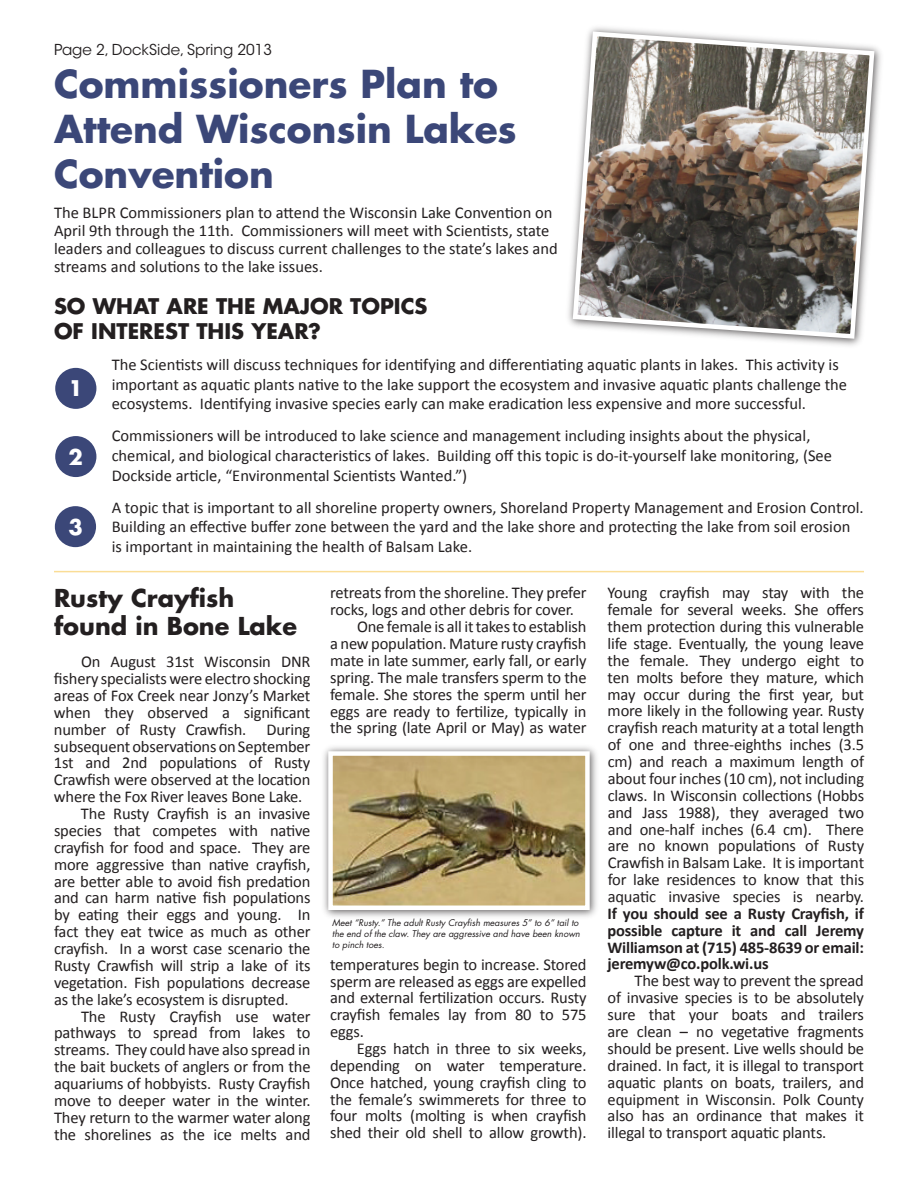
<style>
.page{position:relative;width:918px;height:1188px;background:#fff}
.page>*{position:absolute;margin:0;border:0;box-sizing:border-box;transform-origin:0 0}
.t1{font:700 37.5px/45px "Futura";color:#3b4778}
.t2{font:700 24px/28.8px "Futura";color:#231f20}
.t3{font:700 21px "Futura";color:#231f20}
.t4{font:700 21px "Futura";color:#fff}
.t5{font:16.5px/17px "Calibri";letter-spacing:-.01em;color:#231f20}
.t6{font:700 16.5px/16.8px "Calibri";letter-spacing:-.01em;color:#231f20;text-align:justify}
.t7{font:15px "ITC Avant Garde Std";color:#231f20}
.t8{font:italic 9px/10.8px "Futura";color:#231f20}
</style>
<div class="page">
<div style="left:55px;top:368px;width:41px;height:41px;background:#3b4778;border-radius:50%"></div>
<div style="left:55px;top:436px;width:41px;height:41px;background:#3b4778;border-radius:50%"></div>
<div style="left:55px;top:506px;width:41px;height:41px;background:#3b4778;border-radius:50%"></div>
<hr style="left:54px;top:571px;width:810px;height:1px;background:#fadd96">
<div style="left:320px;top:743px;width:281px;height:177px;background:#231f20;opacity:.75"></div>
<img style="left:333px;top:756px;width:252px;height:149px">
<div style="left:328px;top:751px;width:262px;height:159px;border:4px solid #fff"></div>
<svg style="left:570px;top:29px;width:307px;height:312px;background:#8c867f"></svg>
<p class="t7" style="left:54px;top:40px;width:220px">Page 2, DockSide, Spring 2013</p>
<h1 class="t1" style="left:54px;top:60px;width:464px">Commissioners Plan to<br>Attend Wisconsin Lakes<br>Convention</h1>
<p class="t5" style="left:54px;top:203px;width:505px;line-height:18px">The BLPR Commissioners plan to attend the Wisconsin Lake Convention on April 9th through the 11th. Commissioners will meet with Scientists, state leaders and colleagues to discuss current challenges to the state’s lakes and streams and solutions to the lake issues.</p>
<p class="t3" style="left:54px;top:291px;width:57px">So what</p>
<p class="t3" style="left:167px;top:291px;width:64px">are the</p>
<p class="t3" style="left:263px;top:291px;width:152px">major topics</p>
<p class="t3" style="left:54px;top:317px;width:112px">of inte rest</p>
<p class="t3" style="left:196px;top:317px;width:126px">th is year?</p>
<p class="t4" style="left:69px;top:374px;width:16px">1</p>
<p class="t4" style="left:69px;top:442px;width:16px">2</p>
<p class="t4" style="left:69px;top:512px;width:16px">3</p>
<p class="t5" style="left:112px;top:354px;width:737px;line-height:19.8px">The Scientists will discuss techniques for identifying and differentiating aquatic plants in lakes. This activity is important as aquatic plants native to the lake support the ecosystem and invasive aquatic plants challenge the ecosystems. Identifying invasive species early can make eradication less expensive and more successful.</p>
<p class="t5" style="left:112px;top:425px;width:722px;line-height:19.8px">Commissioners will be introduced to lake science and management including insights about the physical, chemical, and biological characteristics of lakes. Building off this topic is do-it-yourself lake monitoring, (See<br>Dockside article, “Environmental Scientists Wanted.”)</p>
<p class="t5" style="left:112px;top:496px;width:754px;line-height:19.8px">A topic that is important to all shoreline property owners, Shoreland Property Management and Erosion Control.<br>Building an effective buffer zone between the yard and the lake shore and protecting the lake from soil erosion is important in maintaining the health of Balsam Lake.</p>
<h2 class="t2" style="left:54px;top:582px;width:245px">Rusty Crayfish found in Bone Lake</h2>
<p class="t5" style="left:81px;top:652px;width:231px">On August 31st Wisconsin DNR</p>
<p class="t5" style="left:54px;top:669px;width:258px">fishery specialistswere electro shocking</p>
<p class="t5" style="left:54px;top:686px;width:258px">areas of Fox Creek near Jonzy’s Market</p>
<p class="t5" style="left:54px;top:703px;width:258px">when they observed a significant</p>
<p class="t5" style="left:54px;top:720px;width:258px">number of Rusty Crawfish. During</p>
<p class="t5" style="left:54px;top:737px;width:258px">subsequentobservationsonSeptember</p>
<p class="t5" style="left:54px;top:754px;width:258px">1st and 2nd populations of Rusty</p>
<p class="t5" style="left:54px;top:771px;width:258px">Crawfish were observed at the location</p>
<p class="t5" style="left:54px;top:787px;width:250px">where the Fox River leaves Bone Lake.</p>
<p class="t5" style="left:81px;top:804px;width:231px">The Rusty Crayfish is an invasive</p>
<p class="t5" style="left:54px;top:821px;width:258px">species that competes with native</p>
<p class="t5" style="left:54px;top:838px;width:258px">crayfish for food and space. They are</p>
<p class="t5" style="left:54px;top:855px;width:258px">more aggressive than native crayfish,</p>
<p class="t5" style="left:54px;top:872px;width:258px">are better able to avoid fish predation</p>
<p class="t5" style="left:54px;top:889px;width:258px">and can harm native fish populations</p>
<p class="t5" style="left:54px;top:906px;width:258px">by eating their eggs and young. In</p>
<p class="t5" style="left:54px;top:922px;width:258px">fact they eat twice as much as other</p>
<p class="t5" style="left:54px;top:939px;width:258px">crayfish. In a worst case scenario the</p>
<p class="t5" style="left:54px;top:956px;width:258px">Rusty Crawfish will strip a lake of its</p>
<p class="t5" style="left:54px;top:973px;width:258px">vegetation. Fish populations decrease</p>
<p class="t5" style="left:54px;top:990px;width:236px">as the lake’s ecosystem is disrupted.</p>
<p class="t5" style="left:81px;top:1007px;width:231px">The Rusty Crayfish use water</p>
<p class="t5" style="left:54px;top:1024px;width:258px">pathways to spread from lakes to</p>
<p class="t5" style="left:54px;top:1041px;width:258px">streams. They could have also spread in</p>
<p class="t5" style="left:54px;top:1058px;width:258px">the bait buckets of anglers or from the</p>
<p class="t5" style="left:54px;top:1074px;width:258px">aquariums of hobbyists. Rusty Crayfish</p>
<p class="t5" style="left:54px;top:1091px;width:258px">move to deeper water in the winter.</p>
<p class="t5" style="left:54px;top:1108px;width:258px">They return to the warmer water along</p>
<p class="t5" style="left:54px;top:1125px;width:258px">the shorelines as the ice melts and</p>
<p class="t5" style="left:330px;top:584px;width:258px">retreats from the shoreline. They prefer</p>
<p class="t5" style="left:330px;top:601px;width:245px">rocks, logs and other debris for cover.</p>
<p class="t5" style="left:357px;top:617px;width:231px">One female is all it takesto establish</p>
<p class="t5" style="left:330px;top:634px;width:258px">a new population. Mature rusty crayfish</p>
<p class="t5" style="left:330px;top:651px;width:258px">mate in late summer, early fall, or early</p>
<p class="t5" style="left:330px;top:668px;width:258px">spring. The male transfers sperm to the</p>
<p class="t5" style="left:330px;top:685px;width:258px">female. She stores the sperm until her</p>
<p class="t5" style="left:330px;top:702px;width:258px">eggs are ready to fertilize, typically in</p>
<p class="t5" style="left:330px;top:719px;width:258px">the spring (late April or May) as water</p>
<p class="t8" style="left:332px;top:918px;width:249px">Meet “Rusty.” The adult Rusty Crayfish measures 5” to 6” tail to the end of the claw. They are aggressive and have been known to pinch toes.</p>
<p class="t5" style="left:330px;top:955px;width:258px;text-align:justify">temperatures begin to increase. Stored sperm are released as eggs are expelled and external fertilization occurs. Rusty crayfish females lay from 80 to 575 eggs.</p>
<p class="t5" style="left:330px;top:1039px;width:258px;text-align:justify;text-indent:27px">Eggs hatch in three to six weeks, depending on water temperature.<br>Once hatched, young crayfish cling to the female’s swimmerets for three to four molts (molting is when crayfish shed their old shell to allow growth).</p>
<p class="t5" style="left:608px;top:584px;width:258px;text-align:justify">Young crayfish may stay with the female for several weeks. She offers them protection during this vulnerable life stage. Eventually, the young leave the female. They undergo eight to ten molts before they mature, which may occur during the first year, but more likely in the following year. Rusty crayfish reach maturity at a total length of one and three-eighths inches (3.5 cm) and reach a maximum length of about four inches (10 cm), not including claws. In Wisconsin collections (Hobbs and Jass 1988), they averaged two and one-half inches (6.4 cm). There are no known populations of Rusty Crawfish in Balsam Lake. It is important for lake residences to know that this aquatic invasive species is nearby.</p>
<p class="t6" style="left:608px;top:904px;width:258px">If you should see a Rusty Crayfish, if possible capture it and call Jeremy Williamson at (715) 485-8639 or email: jeremyw@co.polk.wi.us</p>
<p class="t5" style="left:608px;top:972px;width:258px;text-align:justify;text-indent:27px">The best way to prevent the spread of invasive species is to be absolutely sure that your boats and trailers are clean – no vegetative fragments should be present. Live wells should be drained. In fact, it is illegal to transport aquatic plants on boats, trailers, and equipment in Wisconsin. Polk County also has an ordinance that makes it illegal to transport aquatic plants.</p>
</div>
